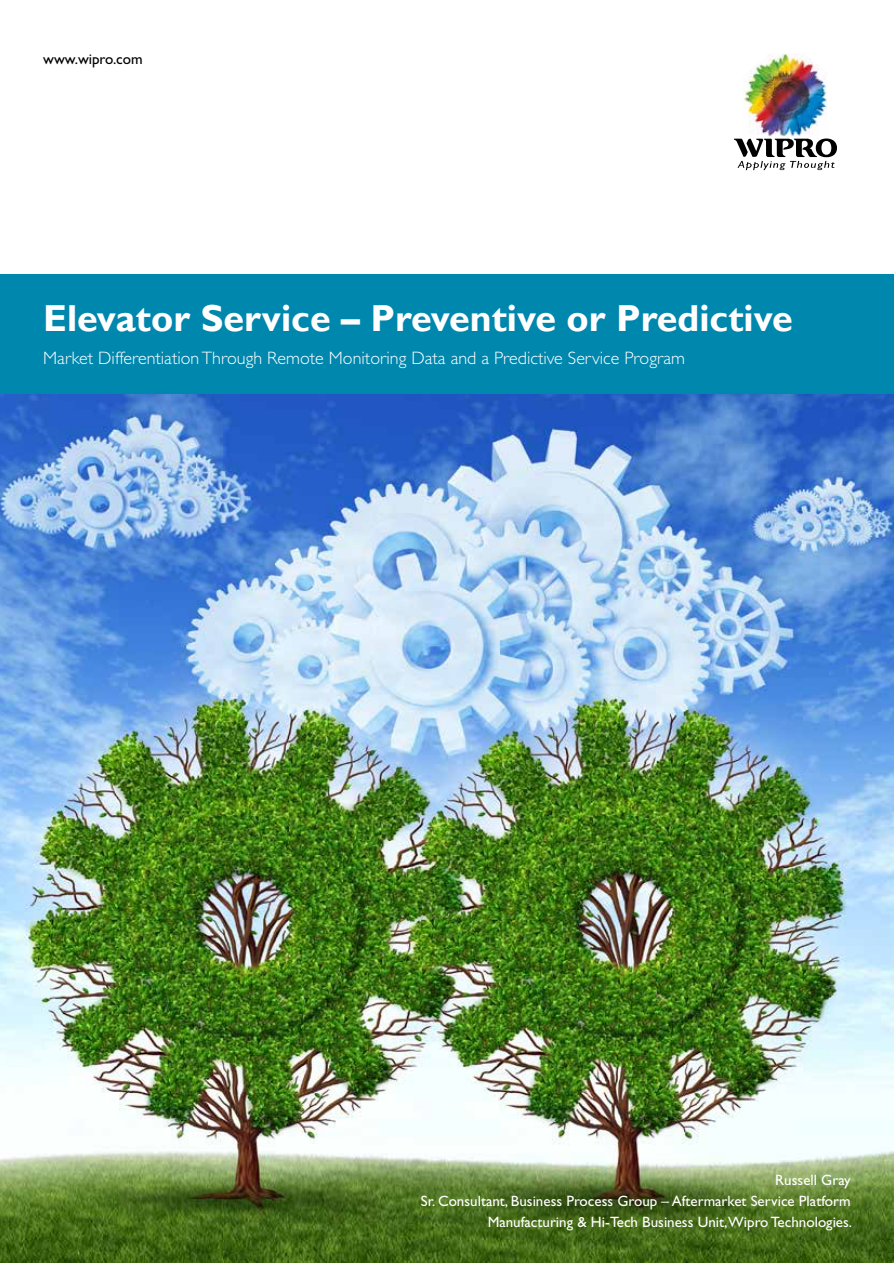
<style>
.page{position:relative;width:894px;height:1263px;background:#fff}
.page>*{position:absolute;margin:0;border:0;box-sizing:border-box;transform-origin:0 0}
.t1{font:700 37.5px "Gill Sans";color:#fff}
.t2{font:300 18px "Gill Sans Std";color:#fff}
.t3{font:15px/21px "Gill Sans Std";color:#fff;text-align:right}
.t4{font:15px "Gill Sans Std";color:#000}
</style>
<div class="page">
<svg style="left:733px;top:138px;width:103px;height:32px"></svg>
<img style="left:743px;top:54px;width:83px;height:82px">
<div style="left:0;top:274px;width:893px;height:153px;background:#0087ae"></div>
<img style="left:0;top:394px;width:893px;height:869px">
<p class="t4" style="left:43px;top:50px;width:101px">www.wipro.com</p>
<h1 class="t1" style="left:43px;top:296px;width:750px">Elevator Service – Preventive or Predictive</h1>
<p class="t2" style="left:43px;top:348px;width:643px">Market Differentiation Through Remote Monitoring Data and a Predictive Service Program</p>
<p class="t3" style="left:420px;top:1170px;width:433px">Russell Gray<br>Sr. Consultant, Business Process Group – Aftermarket Service Platform<br>Manufacturing &amp; Hi-Tech Business Unit,Wipro Technologies.</p>
</div>
